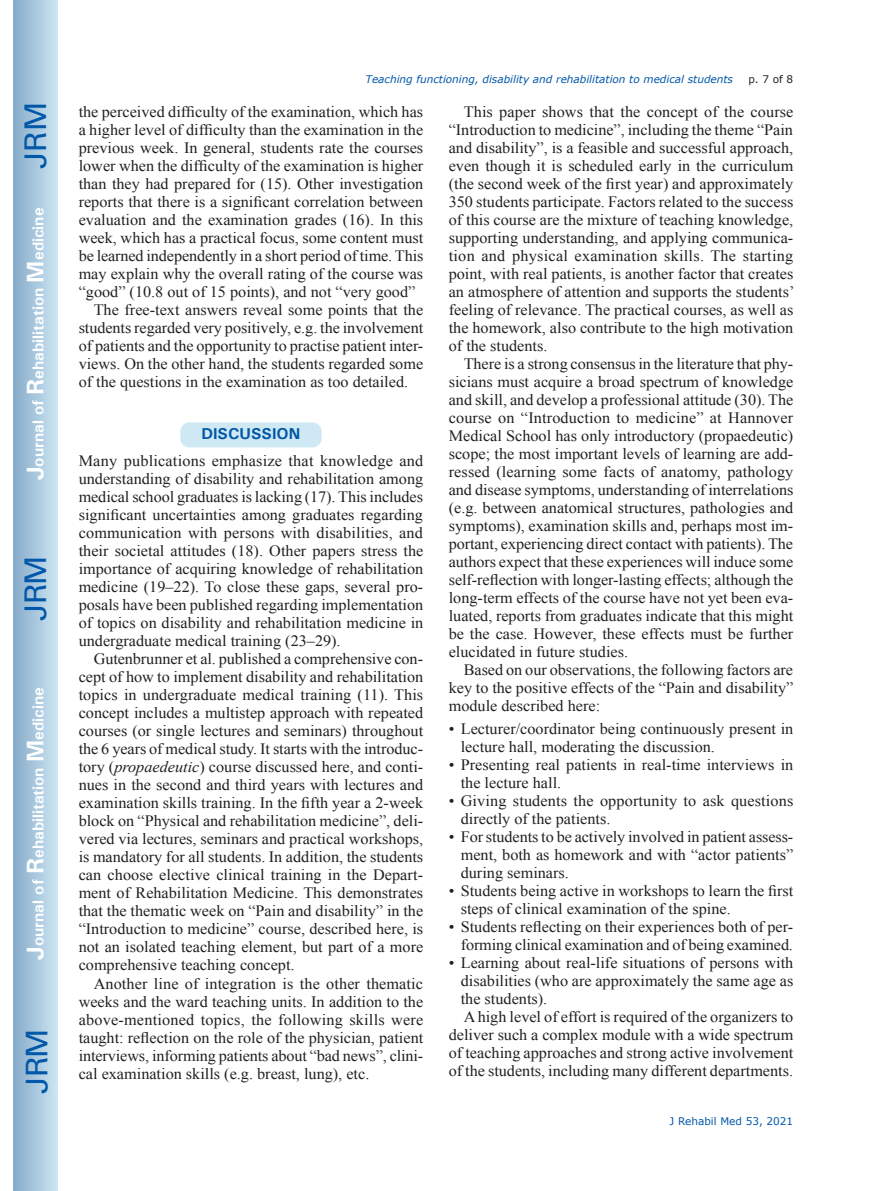
<style>
.page{position:relative;width:872px;height:1191px;background:#fff}
.page>*{position:absolute;margin:0;border:0;box-sizing:border-box;transform-origin:0 0}
.t1{font:30px "Univers";letter-spacing:-.03em;color:#0157a8}
.t2{font:15.75px/18px "Times New Roman";color:#231f20;text-align:justify}
.t3{font:700 15.75px "Univers";color:#fff}
.t4{font:700 15.75px "Univers";color:#0157a8}
.t5{font:italic 10.5px "Verdana";color:#0157a8}
.t6{font:10.5px "Verdana";color:#0157a8}
.t7{font:10.5px "Verdana";color:#231f20}
.s1{font-size:24px}
.s2{font-style:italic}
</style>
<div class="page">
<div style="left:14px;top:0;width:43px;height:1191px;background:linear-gradient(to right,#88acca,#cbe5f2)"></div>
<div style="left:180px;top:422px;width:142px;height:26px;background:#cee8f4;border-radius:10px"></div>
<div style="left:179px;top:421px;width:144px;height:28px;border:2px solid #fff;border-radius:10px"></div>
<h1 class="t1" style="left:18px;top:169px;width:68px;rotate:-90deg">JRM</h1>
<p class="t3" style="left:28px;top:480px;width:274px;rotate:-90deg"><span class="s1">J</span>ournal of <span class="s1">R</span>ehabilitation <span class="s1">M</span>edicine</p>
<h1 class="t1" style="left:18px;top:620px;width:67px;rotate:-90deg">JRM</h1>
<p class="t3" style="left:28px;top:959px;width:274px;rotate:-90deg"><span class="s1">J</span>ournal of <span class="s1">R</span>ehabilitation <span class="s1">M</span>edicine</p>
<h1 class="t1" style="left:19px;top:1093px;width:67px;rotate:-90deg">JRM</h1>
<p class="t5" style="left:365px;top:72px;width:369px">Teaching functioning, disability and rehabilitation to medical students</p>
<p class="t7" style="left:748px;top:72px;width:46px">p. 7 of 8</p>
<p class="t2" style="left:79px;top:103px;width:346px">the perceived difficulty of the examination, which has</p>
<p class="t2" style="left:79px;top:121px;width:346px">a higher level of difficulty than the examination in the</p>
<p class="t2" style="left:79px;top:139px;width:346px">previous week. In general, students rate the courses</p>
<p class="t2" style="left:79px;top:157px;width:346px">lower when the difficulty of the examination is higher</p>
<p class="t2" style="left:79px;top:175px;width:346px">than they had prepared for (15). Other investigation</p>
<p class="t2" style="left:79px;top:193px;width:346px">reports that there is a significant correlation between</p>
<p class="t2" style="left:79px;top:211px;width:346px">evaluation and the examination grades (16). In this</p>
<p class="t2" style="left:79px;top:229px;width:346px">week, which has a practical focus, some content must</p>
<p class="t2" style="left:79px;top:247px;width:346px">be learned independently in a short period of time. This</p>
<p class="t2" style="left:79px;top:265px;width:346px">may explain why the overall rating of the course was</p>
<p class="t2" style="left:79px;top:283px;width:338px">“good” (10.8 out of 15 points), and not “very good”</p>
<p class="t2" style="left:94px;top:301px;width:331px">The free-text answers reveal some points that the</p>
<p class="t2" style="left:79px;top:319px;width:346px">students regarded very positively, e.g. the involvement</p>
<p class="t2" style="left:79px;top:337px;width:346px">of patients and the opportunity to practise patient inter-</p>
<p class="t2" style="left:79px;top:355px;width:346px">views. On the other hand, the students regarded some</p>
<p class="t2" style="left:79px;top:373px;width:331px">of the questions in the examination as too detailed.</p>
<p class="t4" style="left:201px;top:424px;width:101px">DISCUSSION</p>
<p class="t2" style="left:79px;top:452px;width:346px">Many publications emphasize that knowledge and understanding of disability and rehabilitation among medical school graduates is lacking (17). This includes significant uncertainties among graduates regarding communication with persons with disabilities, and their societal attitudes (18). Other papers stress the importance of acquiring knowledge of rehabilitation medicine (19–22). To close these gaps, several pro&shy;posals have been published regarding implementation of topics on disability and rehabilitation medicine in undergraduate medical training (23–29).</p>
<p class="t2" style="left:79px;top:650px;width:346px;text-indent:15px">Gutenbrunner et al. published a comprehensive con&shy;cept of how to implement disability and rehabilitation topics in undergraduate medical training (11). This concept includes a multistep approach with repeated courses (or single lectures and seminars) throughout the 6 years of medical study. It starts with the introduc&shy;tory (<span class="s2">propaedeutic</span>) course discussed here, and conti&shy;nues in the second and third years with lectures and examination skills training. In the fifth year a 2-week block on “Physical and rehabilitation medicine”, deli&shy;vered via lectures, seminars and practical workshops, is mandatory for all students. In addition, the students can choose elective clinical training in the Depart&shy;ment of Rehabilitation Medicine. This demonstrates that the thematic week on “Pain and disability” in the “Introduction to medicine” course, described here, is not an isolated teaching element, but part of a more comprehensive teaching concept.</p>
<p class="t2" style="left:79px;top:974px;width:346px;text-indent:15px">Another line of integration is the other thematic weeks and the ward teaching units. In addition to the above-mentioned topics, the following skills were taught: reflection on the role of the physician, patient interviews, informing patients about “bad news”, clini&shy;cal examination skills (e.g. breast, lung), etc.</p>
<p class="t2" style="left:449px;top:103px;width:347px;text-indent:15px">This paper shows that the concept of the course “Introduction to medicine”, including the theme “Pain and disability”, is a feasible and successful approach, even though it is scheduled early in the curriculum (the second week of the first year) and approximately 350 students participate. Factors related to the success of this course are the mixture of teaching knowledge, supporting understanding, and applying communica&shy;tion and physical examination skills. The starting point, with real patients, is another factor that creates an atmosphere of attention and supports the students’ feeling of relevance. The practical courses, as well as the homework, also contribute to the high motivation of the students.</p>
<p class="t2" style="left:449px;top:355px;width:346px;text-indent:15px">There is a strong consensus in the literature that phy&shy;sicians must acquire a broad spectrum of knowledge and skill, and develop a professional attitude (30). The course on “Introduction to medicine” at Hannover Medical School has only introductory (propaedeutic) scope; the most important levels of learning are add&shy;ressed (learning some facts of anatomy, pathology and disease symptoms, understanding of interrelations (e.g. between anatomical structures, pathologies and symptoms), examination skills and, perhaps most im&shy;portant, experiencing direct contact with patients). The authors expect that these experiences will induce some self-reflection with longer-lasting effects; although the long-term effects of the course have not yet been eva&shy;luated, reports from graduates indicate that this might be the case. However, these effects must be further elucidated in future studies.</p>
<p class="t2" style="left:449px;top:661px;width:346px;text-indent:15px">Based on our observations, the following factors are key to the positive effects of the “Pain and disability” module described here:</p>
<p class="t2" style="left:461px;top:719px;width:334px;text-indent:-12px">• Lecturer/coordinator being continuously present in lecture hall, moderating the discussion.</p>
<p class="t2" style="left:461px;top:755px;width:334px;text-indent:-12px">• Presenting real patients in real-time interviews in the lecture hall.</p>
<p class="t2" style="left:461px;top:791px;width:334px;text-indent:-12px">• Giving students the opportunity to ask questions directly of the patients.</p>
<p class="t2" style="left:461px;top:827px;width:334px;text-indent:-12px">• For students to be actively involved in patient assess&shy;ment, both as homework and with “actor patients” during seminars.</p>
<p class="t2" style="left:461px;top:881px;width:334px;text-indent:-12px">• Students being active in workshops to learn the first steps of clinical examination of the spine.</p>
<p class="t2" style="left:449px;top:917px;width:346px;text-align:right">• Students reflecting on their experiences both of per&shy;forming clinical examination and of being examined.</p>
<p class="t2" style="left:449px;top:953px;width:346px">• Learning about real-life situations of persons with</p>
<p class="t2" style="left:461px;top:971px;width:334px">disabilities (who are approximately the same age as</p>
<p class="t2" style="left:461px;top:989px;width:88px">the students).</p>
<p class="t2" style="left:464px;top:1007px;width:331px">A high level of effort is required of the organizers to</p>
<p class="t2" style="left:449px;top:1025px;width:346px">deliver such a complex module with a wide spectrum</p>
<p class="t2" style="left:449px;top:1043px;width:346px">of teaching approaches and strong active involvement</p>
<p class="t2" style="left:449px;top:1061px;width:346px">of the students, including many different departments.</p>
<p class="t6" style="left:669px;top:1114px;width:125px">J Rehabil Med 53, 2021</p>
</div>
